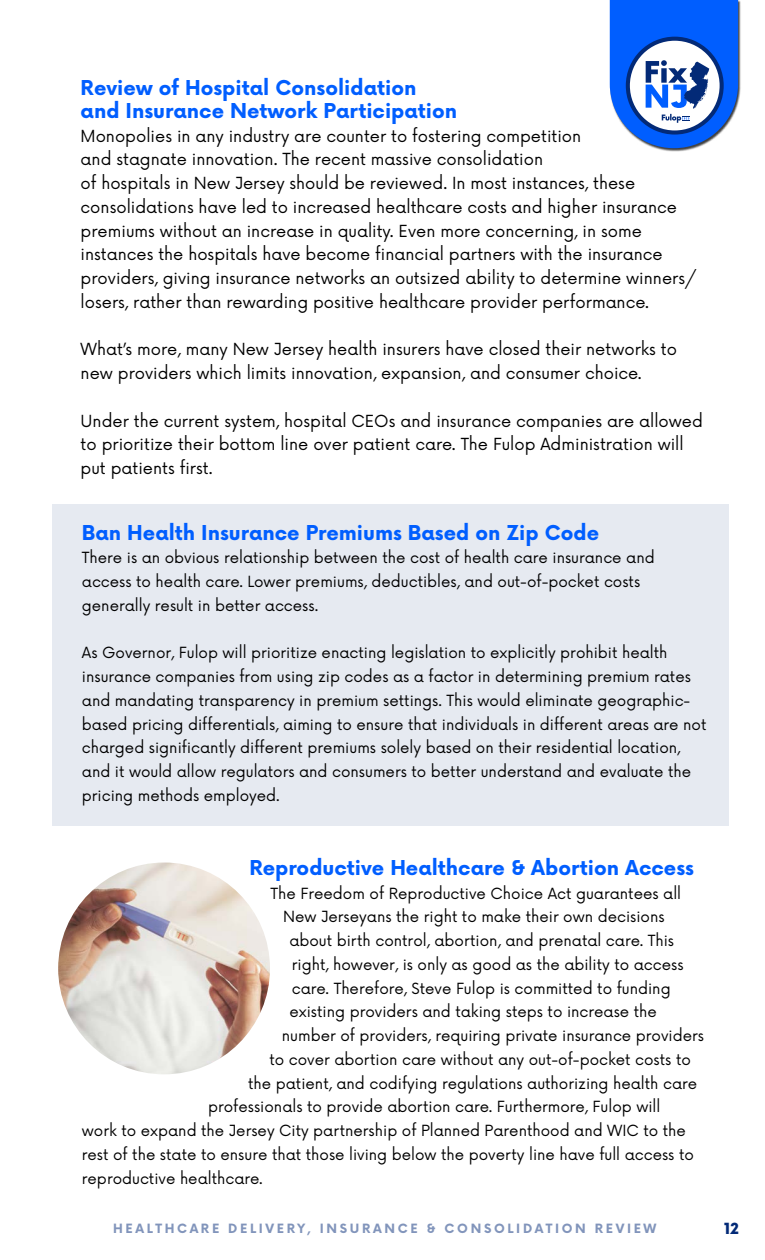
<style>
.page{position:relative;width:765px;height:1260px;background:#fff}
.page>*{position:absolute;margin:0;border:0;box-sizing:border-box;transform-origin:0 0}
.t1{font:700 20px/22.5px "Now";color:#005eff}
.t2{font:16.25px/23.8px "Now";color:#000}
.t3{font:15px/23.8px "Now";color:#000}
.t4{font:900 15px "Now";color:#032a77}
.t5{font:700 12.5px "Now";letter-spacing:.215em;color:#032a77}
</style>
<div class="page">
<div style="left:53px;top:504px;width:676px;height:321px;background:#e6eaf1"></div>
<div style="left:610px;top:0;width:131px;height:151px;background:#000;opacity:.75"></div>
<svg style="left:610px;top:0;width:128px;height:148px"></svg>
<img style="left:58px;top:863px;width:212px;height:211px;border-radius:106px">
<h1 class="t1" style="left:81px;top:76px;width:378px">Review of Hospital Consolidation and Insurance Network Participation</h1>
<p class="t2" style="left:81px;top:123px;width:617px">Monopolies in any industry are counter to fostering competition<br>and stagnate innovation. The recent massive consolidation<br>of hospitals in New Jersey should be reviewed. In most instances, these consolidations have led to increased healthcare costs and higher insurance premiums without an increase in quality. Even more concerning, in some instances the hospitals have become financial partners with the insurance providers, giving insurance networks an outsized ability to determine winners/ losers, rather than rewarding positive healthcare provider performance.</p>
<p class="t2" style="left:81px;top:336px;width:598px">What’s more, many New Jersey health insurers have closed their networks to new providers which limits innovation, expansion, and consumer choice.</p>
<p class="t2" style="left:81px;top:408px;width:624px">Under the current system, hospital CEOs and insurance companies are allowed to prioritize their bottom line over patient care. The Fulop Administration will put patients first.</p>
<h1 class="t1" style="left:82px;top:521px;width:519px">Ban Health Insurance Premiums Based on Zip Code</h1>
<p class="t3" style="left:82px;top:545px;width:574px">There is an obvious relationship between the cost of health care insurance and access to health care. Lower premiums, deductibles, and out-of-pocket costs generally result in better access.</p>
<p class="t3" style="left:82px;top:640px;width:626px">As Governor, Fulop will prioritize enacting legislation to explicitly prohibit health insurance companies from using zip codes as a factor in determining premium rates and mandating transparency in premium settings. This would eliminate geographic&shy;based pricing differentials, aiming to ensure that individuals in different areas are not charged significantly different premiums solely based on their residential location, and it would allow regulators and consumers to better understand and evaluate the pricing methods employed.</p>
<h1 class="t1" style="left:249px;top:856px;width:446px">Reproductive Healthcare &amp; Abortion Access</h1>
<p class="t3" style="left:271px;top:880px;width:412px">The Freedom of Reproductive Choice Act guarantees all</p>
<p class="t3" style="left:283px;top:904px;width:383px">New Jerseyans the right to make their own decisions</p>
<p class="t3" style="left:289px;top:928px;width:386px">about birth control, abortion, and prenatal care. This</p>
<p class="t3" style="left:292px;top:952px;width:393px">right, however, is only as good as the ability to access</p>
<p class="t3" style="left:292px;top:975px;width:380px">care. Therefore, Steve Fulop is committed to funding</p>
<p class="t3" style="left:289px;top:999px;width:369px">existing providers and taking steps to increase the</p>
<p class="t3" style="left:282px;top:1023px;width:424px">number of providers, requiring private insurance providers</p>
<p class="t3" style="left:269px;top:1047px;width:423px">to cover abortion care without any out-of-pocket costs to</p>
<p class="t3" style="left:248px;top:1070px;width:451px">the patient, and codifying regulations authorizing health care</p>
<p class="t3" style="left:208px;top:1094px;width:454px">professionals to provide abortion care. Furthermore, Fulop will</p>
<p class="t3" style="left:82px;top:1118px;width:606px">work to expand the Jersey City partnership of Planned Parenthood and WIC to the</p>
<p class="t3" style="left:82px;top:1142px;width:614px">rest of the state to ensure that those living below the poverty line have full access to</p>
<p class="t3" style="left:82px;top:1165px;width:182px">reproductive healthcare.</p>
<p class="t5" style="left:113px;top:1220px;width:545px">HEALTHCARE DELIVERY, INSURANCE &amp; CONSOLIDATION REVIEW</p>
<p class="t4" style="left:724px;top:1217px;width:16px">12</p>
</div>
